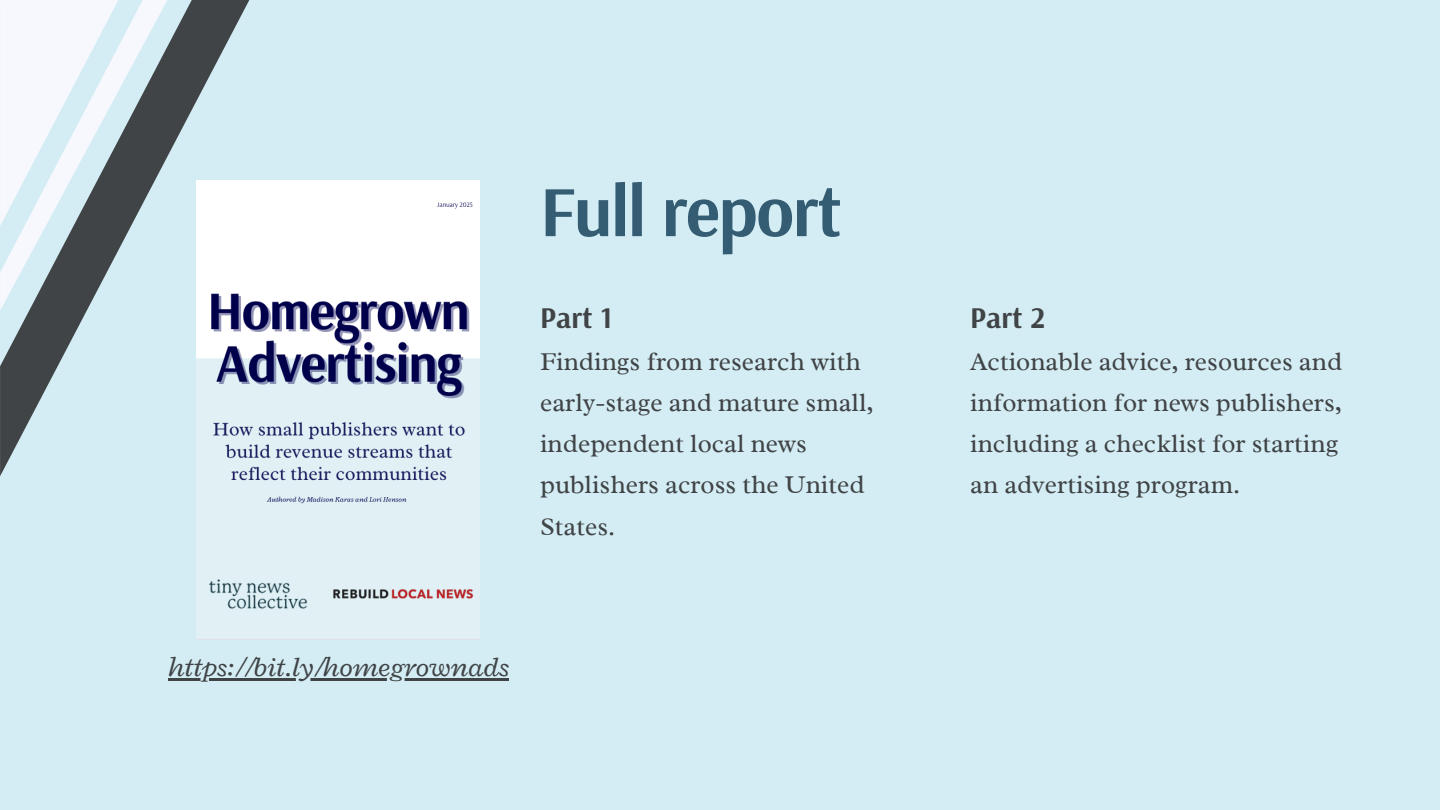
<style>
.page{position:relative;width:1440px;height:810px;background:#d4edf4}
.page>*{position:absolute;margin:0;border:0;box-sizing:border-box;transform-origin:0 0}
.t1{font:700 72px "Arsenal";letter-spacing:-.02em;color:#345c72}
.t2{font:700 30px "Arsenal";color:#404446}
.t3{font:italic 28px "Radley";color:#404446}
.t4{font:26px/41.2px "Radley";color:#404446}
</style>
<div class="page">
<img style="left:197px;top:180px;width:282px;height:459px">
<svg style="left:0;top:0;width:249px;height:476px"></svg>
<svg style="left:0;top:0;width:167px;height:311px"></svg>
<svg style="left:0;top:0;width:118px;height:226px"></svg>
<hr style="left:168px;top:678px;width:341px;height:2px;background:#404446">
<h3 class="t1" style="left:540px;top:164px;width:304px">Full report</h3>
<p class="t2" style="left:540px;top:298px;width:74px">Part 1</p>
<h2 class="t2" style="left:970px;top:298px;width:76px">Part 2</h2>
<p class="t4" style="left:540px;top:340px;width:335px">Findings from research with early-stage and mature small, independent local news publishers across the United<br>States.</p>
<h1 class="t4" style="left:970px;top:340px;width:374px">Actionable advice, resources and information for news publishers, including a checklist for starting an advertising program.</h1>
<h2 class="t3" style="left:168px;top:649px;width:342px">https://bit.ly/homegrownads</h2>
</div>
